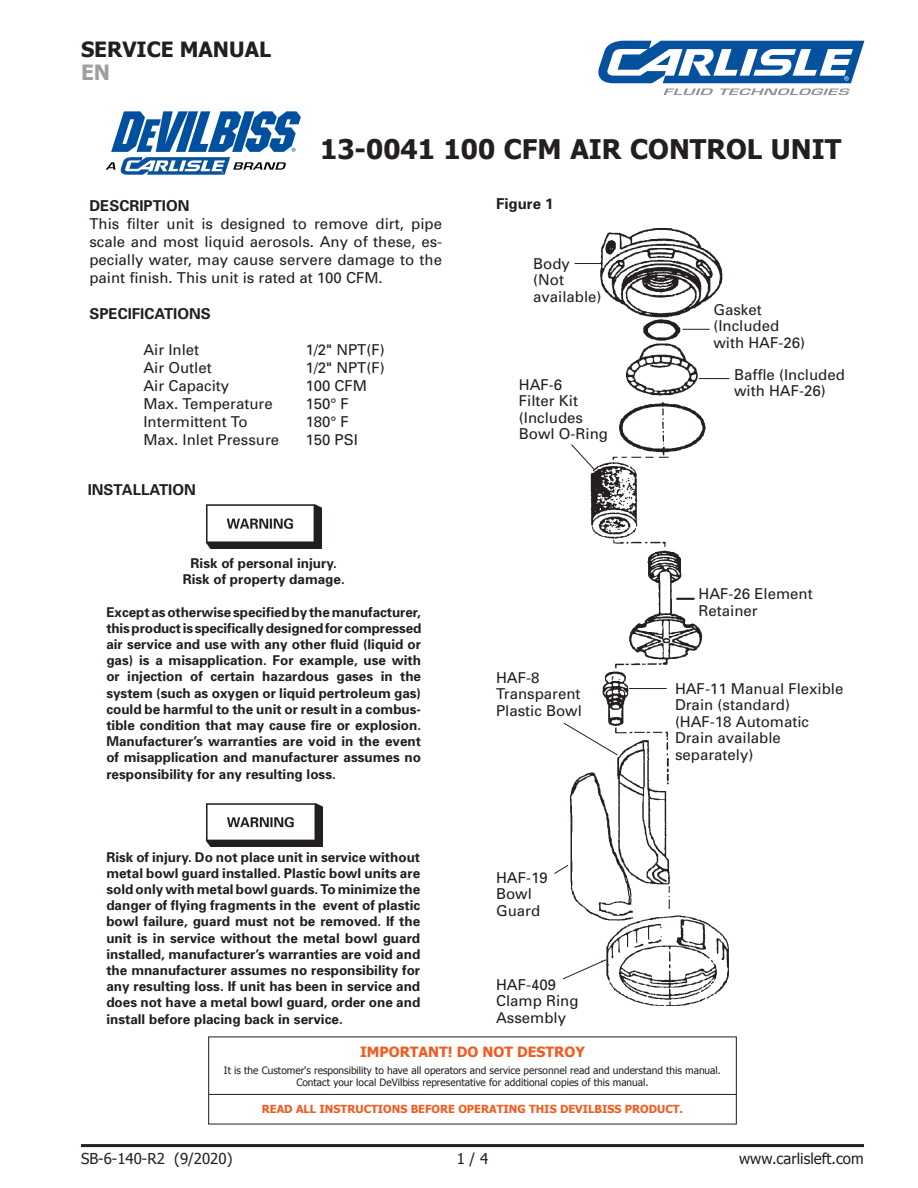
<style>
.page{position:relative;width:918px;height:1188px;background:#fff}
.page>*{position:absolute;margin:0;border:0;box-sizing:border-box;transform-origin:0 0}
.t1{font:700 27px "Tahoma";color:#231f20}
.t2{font:700 21px "Tahoma";color:#231f20}
.t3{font:700 21px "Tahoma";color:#9d9fa2}
.t4{font:15px/16.5px "Univers";color:#231f20}
.t5{font:700 15px "Univers";color:#231f20}
.t6{font:15px "Tahoma";color:#231f20}
.t7{font:700 14.1px "Tahoma";color:#f25b21}
.t8{font:700 13.5px/16.2px "Univers";color:#231f20;text-align:justify}
.t9{font:700 11.1px "Tahoma";color:#f25b21}
.t10{font:10.05px/12.1px "Tahoma";color:#231f20;text-align:center}
</style>
<div class="page">
<hr style="left:81px;top:1144px;width:783px;height:3px;background:#231f20">
<img style="left:570px;top:228px;width:159px;height:777px">
<svg style="left:575px;top:263px;width:27px;height:1px"></svg>
<svg style="left:683px;top:329px;width:27px;height:1px"></svg>
<hr style="left:699px;top:378px;width:30px;height:1px;background:#231f20">
<svg style="left:570px;top:444px;width:25px;height:26px"></svg>
<hr style="left:629px;top:688px;width:38px;height:1px;background:#231f20">
<svg style="left:563px;top:722px;width:55px;height:34px"></svg>
<svg style="left:562px;top:959px;width:45px;height:21px"></svg>
<svg style="left:554px;top:865px;width:15px;height:9px"></svg>
<img style="left:206px;top:505px;width:116px;height:44px">
<img style="left:207px;top:803px;width:115px;height:44px">
<hr style="left:209px;top:1094px;width:527px;height:1px;background:#231f20">
<svg style="left:598px;top:40px;width:266px;height:55px"></svg>
<svg style="left:106px;top:111px;width:195px;height:64px"></svg>
<h2 class="t2" style="left:81px;top:34px;width:192px">SERVICE MANUAL</h2>
<h2 class="t3" style="left:81px;top:57px;width:31px">EN</h2>
<h1 class="t1" style="left:320px;top:130px;width:523px">13-0041 100 CFM AIR CONTROL UNIT</h1>
<p class="t5" style="left:89px;top:196px;width:102px">DESCRIPTION</p>
<p class="t4" style="left:89px;top:214px;width:354px;line-height:18px;text-align:justify">This filter unit is designed to remove dirt, pipe scale and most liquid aerosols. Any of these, es&shy;pecially water, may cause servere damage to the paint finish. This unit is rated at 100 CFM.</p>
<p class="t5" style="left:89px;top:304px;width:123px">SPECIFICATIONS</p>
<p class="t4" style="left:143px;top:341px;width:57px">Air Inlet</p>
<p class="t4" style="left:305px;top:341px;width:81px">1/2" NPT(F)</p>
<p class="t4" style="left:143px;top:359px;width:70px">Air Outlet</p>
<p class="t4" style="left:305px;top:359px;width:81px">1/2" NPT(F)</p>
<p class="t4" style="left:143px;top:377px;width:87px">Air Capacity</p>
<p class="t4" style="left:305px;top:377px;width:63px">100 CFM</p>
<p class="t4" style="left:143px;top:395px;width:131px">Max. Temperature</p>
<p class="t4" style="left:305px;top:395px;width:45px">150° F</p>
<p class="t4" style="left:143px;top:413px;width:106px">Intermittent To</p>
<p class="t4" style="left:305px;top:413px;width:45px">180° F</p>
<p class="t4" style="left:143px;top:431px;width:137px">Max. Inlet Pressure</p>
<p class="t4" style="left:305px;top:431px;width:54px">150 PSI</p>
<p class="t5" style="left:88px;top:480px;width:110px">INSTALLATION</p>
<p class="t8" style="left:183px;top:555px;width:164px;text-align:center">Risk of personal injury.<br>Risk of property damage.</p>
<p class="t8" style="left:106px;top:603px;width:316px">Except as otherwise specified by the manufacturer, this product is specifically designed for compressed air service and use with any other fluid (liquid or gas) is a misapplication. For example, use with or injection of certain hazardous gases in the system (such as oxygen or liquid pertroleum gas) could be harmful to the unit or result in a combus&shy;tible condition that may cause fire or explosion.<br>Manufacturer’s warranties are void in the event of misapplication and manufacturer assumes no responsibility for any resulting loss.</p>
<p class="t8" style="left:106px;top:848px;width:315px">Risk of injury. Do not place unit in service without metal bowl guard installed. Plastic bowl units are sold only with metal bowl guards. To minimize the danger of flying fragments in the event of plastic bowl failure, guard must not be removed. If the unit is in service without the metal bowl guard installed, manufacturer’s warranties are void and the mnanufacturer assumes no responsibility for any resulting loss. If unit has been in service and does not have a metal bowl guard, order one and install before placing back in service.</p>
<p class="t5" style="left:496px;top:194px;width:59px">Figure 1</p>
<p class="t4" style="left:533px;top:255px;width:70px">Body (Not available)</p>
<p class="t4" style="left:519px;top:376px;width:91px">HAF-6<br>Filter Kit (Includes<br>Bowl O-Ring</p>
<p class="t4" style="left:496px;top:669px;width:87px">HAF-8<br>Transparent<br>Plastic Bowl</p>
<p class="t4" style="left:496px;top:869px;width:53px">HAF-19<br>Bowl<br>Guard</p>
<p class="t4" style="left:496px;top:976px;width:84px">HAF-409<br>Clamp Ring<br>Assembly</p>
<p class="t4" style="left:713px;top:301px;width:93px">Gasket (Included with HAF-26)</p>
<p class="t4" style="left:734px;top:366px;width:112px">Baffle (Included with HAF-26)</p>
<p class="t4" style="left:699px;top:585px;width:116px">HAF-26 Element<br>Retainer</p>
<p class="t4" style="left:675px;top:680px;width:170px">HAF-11 Manual Flexible<br>Drain (standard) (HAF-18 Automatic<br>Drain available separately)</p>
<p class="t7" style="left:360px;top:1042px;width:226px">IMPORTANT! DO NOT DESTROY</p>
<p class="t10" style="left:224px;top:1064px;width:498px">It is the Customer's responsibility to have all operators and service personnel read and understand this manual.<br>Contact your local DeVilbiss representative for additional copies of this manual.</p>
<p class="t9" style="left:262px;top:1101px;width:423px">READ ALL INSTRUCTIONS BEFORE OPERATING THIS DEVILBISS PRODUCT.</p>
<p class="t6" style="left:81px;top:1148px;width:153px">SB-6-140-R2 (9/2020)</p>
<p class="t6" style="left:457px;top:1148px;width:33px">1 / 4</p>
<p class="t6" style="left:739px;top:1148px;width:126px">www.carlisleft.com</p>
</div>
